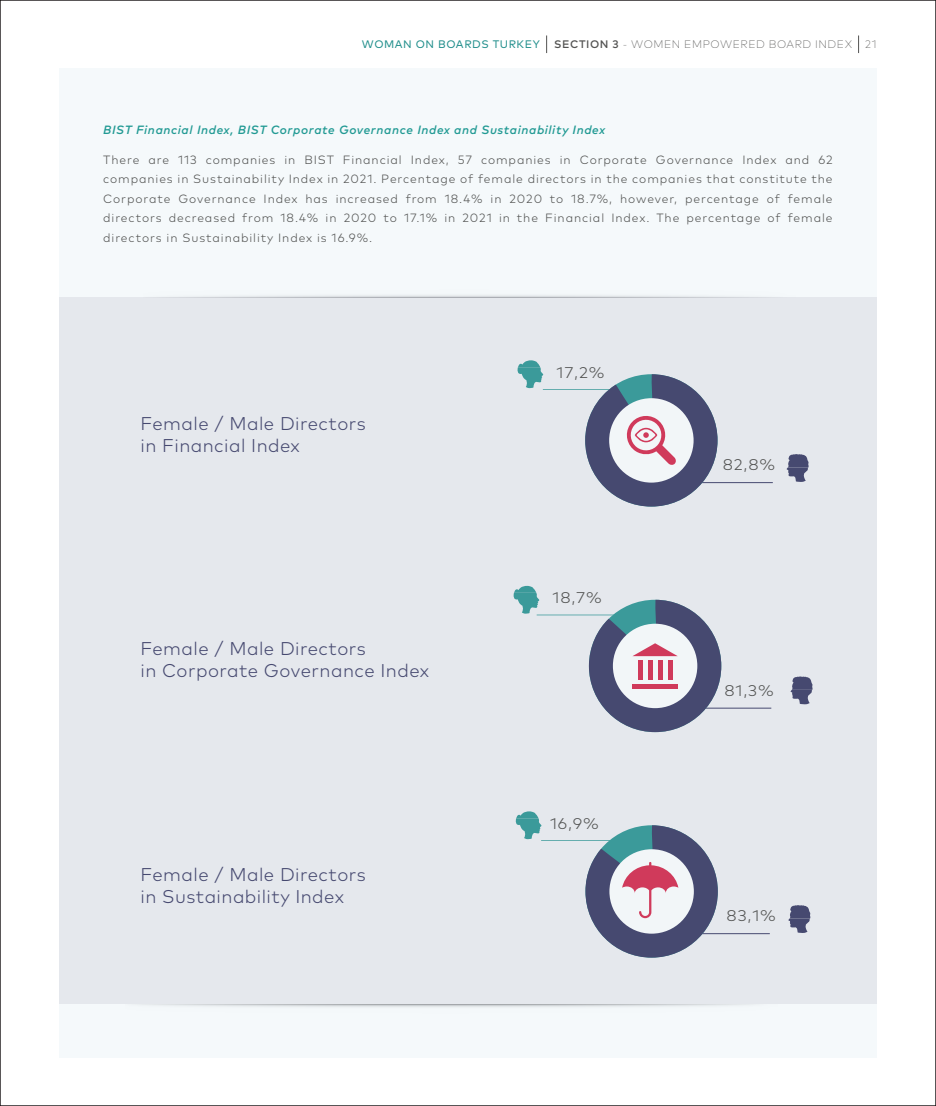
<style>
.page{position:relative;width:936px;height:1106px;background:#fff}
.page>*{position:absolute;margin:0;border:0;box-sizing:border-box;transform-origin:0 0}
.t1{font:300 18.45px/22.2px "Mark Pro";letter-spacing:.025em;color:#464970}
.t2{font:300 15.45px "Mark Pro";color:#525352;scale:1.06 1}
.t3{font:300 12px/19.5px "Mark Pro";letter-spacing:.075em;color:#525352;text-align:justify}
.t4{font:italic 500 12px "Mark Pro";letter-spacing:.05em;color:#229a94}
.t5{font:200 10.95px "Mark Pro";letter-spacing:.05em;color:#535352}
.t6{font:10.95px "Mark Pro";letter-spacing:.05em;color:#208e8b}
.s1{font-weight:500}
</style>
<div class="page">
<svg style="left:546px;top:35px;width:1px;height:18px"></svg>
<svg style="left:858px;top:35px;width:1px;height:18px"></svg>
<div style="left:59px;top:69px;width:817px;height:989px;background:#f5f9fb"></div>
<div style="left:59px;top:297px;width:817px;height:706px;background:#e3e6ec"></div>
<svg style="left:125px;top:1003px;width:660px;height:4px"></svg>
<svg style="left:786px;top:454px;width:22px;height:28px"></svg>
<svg style="left:517px;top:360px;width:26px;height:28px"></svg>
<hr style="left:542px;top:389px;width:82px;height:1px;background:#3b9a9a">
<hr style="left:682px;top:482px;width:90px;height:1px;background:#474a71">
<svg style="left:585px;top:374px;width:132px;height:132px"></svg>
<svg style="left:790px;top:676px;width:22px;height:28px"></svg>
<svg style="left:513px;top:585px;width:26px;height:28px"></svg>
<hr style="left:536px;top:614px;width:88px;height:1px;background:#3b9a9a">
<hr style="left:682px;top:707px;width:89px;height:1px;background:#474a71">
<svg style="left:589px;top:600px;width:132px;height:132px"></svg>
<svg style="left:788px;top:905px;width:22px;height:28px"></svg>
<svg style="left:515px;top:811px;width:26px;height:28px"></svg>
<hr style="left:541px;top:840px;width:83px;height:1px;background:#3b9a9a">
<hr style="left:676px;top:933px;width:93px;height:1px;background:#474a71">
<svg style="left:585px;top:825px;width:132px;height:132px"></svg>
<p class="t6" style="left:362px;top:36px;width:179px">WOMAN ON BOARDS TURKEY</p>
<p class="t5" style="left:554px;top:36px;width:324px"><span class="s1">SECTION 3</span> - WOMEN EMPOWERED BOARD INDEX 21</p>
<p class="t4" style="left:103px;top:121px;width:503px">BIST Financial Index, BIST Corporate Governance Index and Sustainability Index</p>
<p class="t3" style="left:103px;top:149px;width:730px">There are 113 companies in BIST Financial Index, 57 companies in Corporate Governance Index and 62 companies in Sustainability Index in 2021. Percentage of female directors in the companies that constitute the Corporate Governance Index has increased from 18.4% in 2020 to 18.7%, however, percentage of female directors decreased from 18.4% in 2020 to 17.1% in 2021 in the Financial Index. The percentage of female directors in Sustainability Index is 16.9%.</p>
<h1 class="t1" style="left:140px;top:410px;width:227px">Female / Male Directors in Financial Index</h1>
<h1 class="t1" style="left:140px;top:636px;width:290px">Female / Male Directors<br>in Corporate Governance Index</h1>
<h1 class="t1" style="left:140px;top:861px;width:227px">Female / Male Directors in Sustainability Index</h1>
<p class="t2" style="left:556px;top:360px;width:47px">17,2%</p>
<p class="t2" style="left:552px;top:586px;width:48px">18,7%</p>
<p class="t2" style="left:550px;top:811px;width:48px">16,9%</p>
<p class="t2" style="left:722px;top:453px;width:51px">82,8%</p>
<p class="t2" style="left:724px;top:679px;width:48px">81,3%</p>
<p class="t2" style="left:726px;top:904px;width:48px">83,1%</p>
</div>
